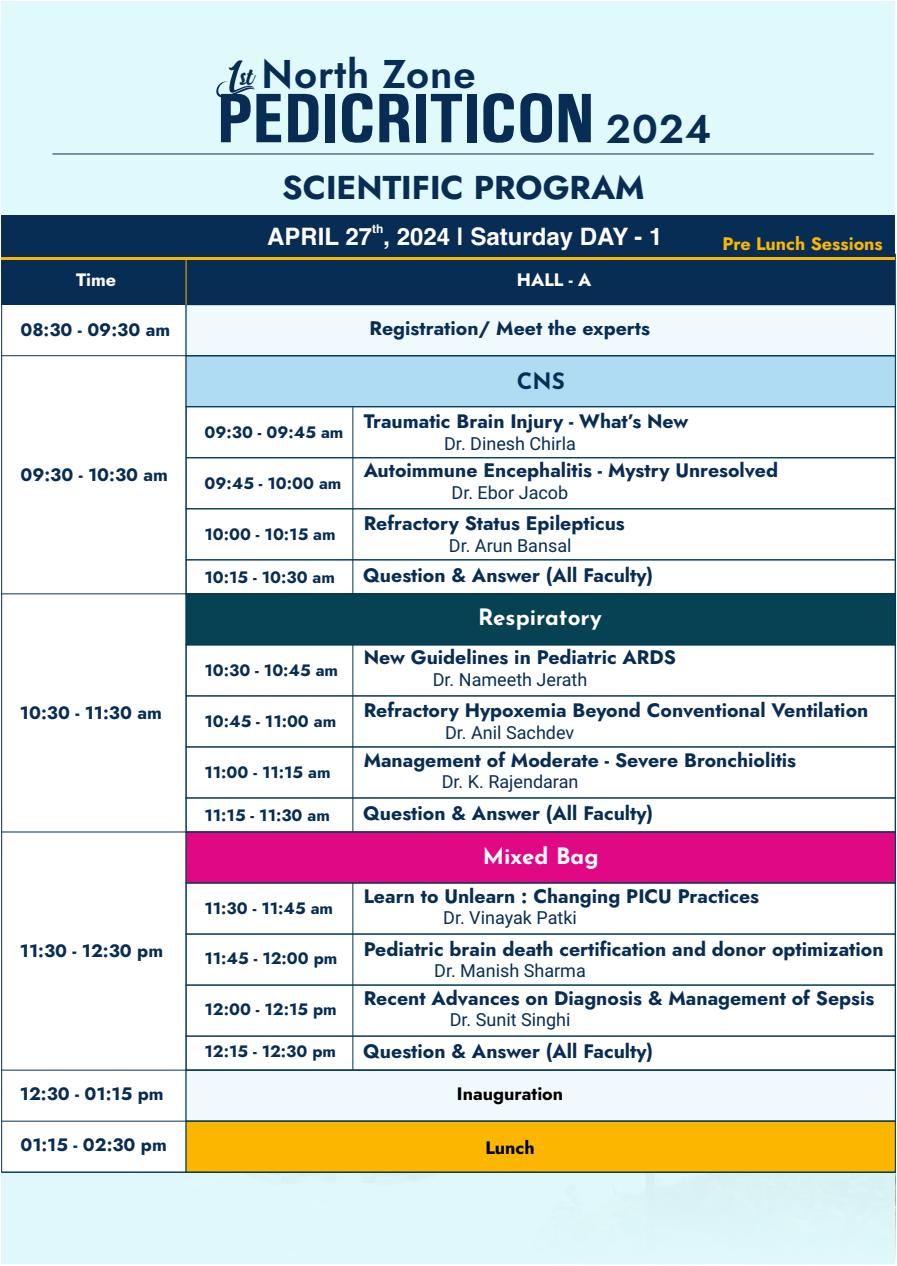
<style>
.page{position:relative;width:897px;height:1266px;background:#fff}
.page>*{position:absolute;margin:0;border:0;box-sizing:border-box;transform-origin:0 0}
.t1{font:61.35px "OPTI Univers Sixty Seven";color:#082d54}
.t2{font:600 40.05px "Jost";letter-spacing:.02em;color:#082d54}
.t3{font:700 33px "Jost";color:#082d54}
.t4{font:700 24px "Helvetica";color:#fff}
.t5{font:700 22.5px "Josefin Sans";color:#fff}
.t6{font:700 22.5px "Josefin Sans";color:#082d54}
.t7{font:700 19.5px "Jost";color:#082d54}
.t8{font:18px "Roboto";color:#082d54}
.t9{font:700 18px "Jost";color:#082d54}
.t10{font:700 18px "Jost";color:#000}
.t11{font:700 18px "Jost";color:#fbb700}
.t12{font:700 18px "Jost";color:#fff}
.t13{font:700 16.5px "Jost";color:#082d54}
.t14{font:700 12px "Helvetica";color:#fff}
.s1{font-family:"Handycheera";font-weight:400;font-size:25.65px}
.s2{font-family:"Jost";font-weight:600;font-size:40.05px}
</style>
<div class="page">
<div style="left:2px;top:2px;width:893px;height:1262px;background:#e0f9fc"></div>
<div style="left:1px;top:254px;width:894px;height:918px;background:#fff;border:1px solid #082d54"></div>
<div style="left:186px;top:356px;width:709px;height:51px;background:#afdcf2;border:1px solid #003755"></div>
<div style="left:186px;top:407px;width:709px;height:51px;border:1px solid #003755"></div>
<div style="left:186px;top:458px;width:709px;height:51px;border:1px solid #003755"></div>
<div style="left:186px;top:509px;width:709px;height:51px;border:1px solid #003755"></div>
<div style="left:186px;top:560px;width:709px;height:34px;border:1px solid #003755"></div>
<div style="left:186px;top:304px;width:709px;height:52px;background:#f0fafc;border:1px solid #003755"></div>
<div style="left:186px;top:594px;width:709px;height:51px;background:#064253"></div>
<div style="left:186px;top:645px;width:709px;height:51px;border:1px solid #003755"></div>
<div style="left:186px;top:696px;width:709px;height:51px;border:1px solid #003755"></div>
<div style="left:186px;top:747px;width:709px;height:51px;border:1px solid #003755"></div>
<div style="left:186px;top:798px;width:709px;height:34px;border:1px solid #003755"></div>
<div style="left:186px;top:832px;width:709px;height:51px;background:#e10886"></div>
<div style="left:186px;top:1070px;width:709px;height:51px;background:#f0fafc"></div>
<div style="left:186px;top:883px;width:709px;height:51px;border:1px solid #003755"></div>
<div style="left:186px;top:934px;width:709px;height:51px;border:1px solid #003755"></div>
<div style="left:186px;top:985px;width:709px;height:51px;border:1px solid #003755"></div>
<div style="left:186px;top:1036px;width:709px;height:34px;border:1px solid #003755"></div>
<div style="left:186px;top:1121px;width:709px;height:51px;background:#fbb700"></div>
<hr style="left:2px;top:355px;width:893px;height:1px;background:#003755">
<hr style="left:2px;top:594px;width:893px;height:1px;background:#003755">
<hr style="left:2px;top:832px;width:893px;height:1px;background:#003755">
<hr style="left:2px;top:1070px;width:893px;height:1px;background:#003755">
<hr style="left:2px;top:1121px;width:893px;height:1px;background:#003755">
<hr style="left:2px;top:1172px;width:893px;height:1px;background:#003755">
<hr style="left:352px;top:407px;width:1px;height:187px;background:#003755">
<hr style="left:352px;top:645px;width:1px;height:187px;background:#003755">
<hr style="left:352px;top:883px;width:1px;height:187px;background:#003755">
<svg style="left:216px;top:60px;width:39px;height:38px"></svg>
<hr style="left:52px;top:154px;width:821px;height:1px;background:#082d54">
<div style="left:2px;top:215px;width:893px;height:89px;background:#082d54"></div>
<hr style="left:2px;top:257px;width:893px;height:2px;background:#fbb700">
<hr style="left:186px;top:259px;width:1px;height:46px;background:#fbb700">
<h2 class="t2" style="left:239px;top:45px;width:237px"><span class="s1">st</span> North Zone</h2>
<h1 class="t1" style="left:214px;top:93px;width:499px">PEDICRITICON <span class="s2">2024</span></h1>
<h3 class="t3" style="left:282px;top:164px;width:364px">SCIENTIFIC PROGRAM</h3>
<p class="t14" style="left:372px;top:224px;width:13px">th</p>
<p class="t4" style="left:267px;top:227px;width:397px">APRIL 27 , 2024 | Saturday DAY - 1</p>
<p class="t11" style="left:722px;top:230px;width:162px">Pre Lunch Sessions</p>
<p class="t12" style="left:76px;top:266px;width:42px">Time</p>
<p class="t12" style="left:517px;top:267px;width:76px">HALL - A</p>
<p class="t9" style="left:20px;top:317px;width:151px">08:30 - 09:30 am</p>
<p class="t7" style="left:369px;top:315px;width:282px">Registration/ Meet the experts</p>
<p class="t9" style="left:20px;top:462px;width:149px">09:30 - 10:30 am</p>
<p class="t9" style="left:20px;top:700px;width:143px">10:30 - 11:30 am</p>
<p class="t9" style="left:20px;top:938px;width:145px">11:30 - 12:30 pm</p>
<p class="t9" style="left:20px;top:1081px;width:145px">12:30 - 01:15 pm</p>
<p class="t13" style="left:204px;top:420px;width:140px">09:30 - 09:45 am</p>
<p class="t13" style="left:204px;top:471px;width:138px">09:45 - 10:00 am</p>
<p class="t13" style="left:204px;top:522px;width:133px">10:00 - 10:15 am</p>
<p class="t13" style="left:204px;top:565px;width:132px">10:15 - 10:30 am</p>
<p class="t13" style="left:204px;top:658px;width:135px">10:30 - 10:45 am</p>
<p class="t13" style="left:204px;top:709px;width:133px">10:45 - 11:00 am</p>
<p class="t13" style="left:204px;top:760px;width:128px">11:00 - 11:15 am</p>
<p class="t13" style="left:204px;top:803px;width:127px">11:15 - 11:30 am</p>
<p class="t13" style="left:204px;top:896px;width:130px">11:30 - 11:45 am</p>
<p class="t13" style="left:204px;top:946px;width:134px">11:45 - 12:00 pm</p>
<p class="t13" style="left:204px;top:997px;width:134px">12:00 - 12:15 pm</p>
<p class="t13" style="left:204px;top:1039px;width:133px">12:15 - 12:30 pm</p>
<p class="t6" style="left:516px;top:373px;width:49px">CNS</p>
<p class="t7" style="left:363px;top:407px;width:326px">Traumatic Brain Injury - What’s New</p>
<p class="t8" style="left:444px;top:436px;width:133px">Dr. Dinesh Chirla</p>
<p class="t7" style="left:363px;top:456px;width:416px">Autoimmune Encephalitis - Mystry Unresolved</p>
<p class="t8" style="left:451px;top:485px;width:118px">Dr. Ebor Jacob</p>
<p class="t7" style="left:363px;top:509px;width:262px">Refractory Status Epilepticus</p>
<p class="t8" style="left:449px;top:538px;width:124px">Dr. Arun Bansal</p>
<p class="t7" style="left:363px;top:561px;width:291px">Question &amp; Answer (All Faculty)</p>
<p class="t5" style="left:478px;top:608px;width:125px">Respiratory</p>
<p class="t7" style="left:363px;top:644px;width:314px">New Guidelines in Pediatric ARDS</p>
<p class="t8" style="left:432px;top:672px;width:156px">Dr. Nameeth Jerath</p>
<p class="t7" style="left:363px;top:696px;width:506px">Refractory Hypoxemia Beyond Conventional Ventilation</p>
<p class="t8" style="left:445px;top:725px;width:130px">Dr. Anil Sachdev</p>
<p class="t7" style="left:363px;top:746px;width:434px">Management of Moderate - Severe Bronchiolitis</p>
<p class="t8" style="left:441px;top:775px;width:138px">Dr. K. Rajendaran</p>
<p class="t7" style="left:363px;top:799px;width:291px">Question &amp; Answer (All Faculty)</p>
<p class="t5" style="left:482px;top:847px;width:117px">Mixed Bag</p>
<p class="t7" style="left:363px;top:882px;width:397px">Learn to Unlearn : Changing PICU Practices</p>
<p class="t8" style="left:443px;top:911px;width:135px">Dr. Vinayak Patki</p>
<p class="t7" style="left:363px;top:935px;width:521px">Pediatric brain death certification and donor optimization</p>
<p class="t8" style="left:434px;top:964px;width:153px">Dr. Manish Sharma</p>
<p class="t7" style="left:363px;top:984px;width:512px">Recent Advances on Diagnosis &amp; Management of Sepsis</p>
<p class="t8" style="left:449px;top:1013px;width:122px">Dr. Sunit Singhi</p>
<p class="t7" style="left:363px;top:1037px;width:291px">Question &amp; Answer (All Faculty)</p>
<p class="t10" style="left:457px;top:1081px;width:108px">Inauguration</p>
<p class="t9" style="left:20px;top:1132px;width:148px">01:15 - 02:30 pm</p>
<p class="t10" style="left:485px;top:1134px;width:50px">Lunch</p>
</div>
